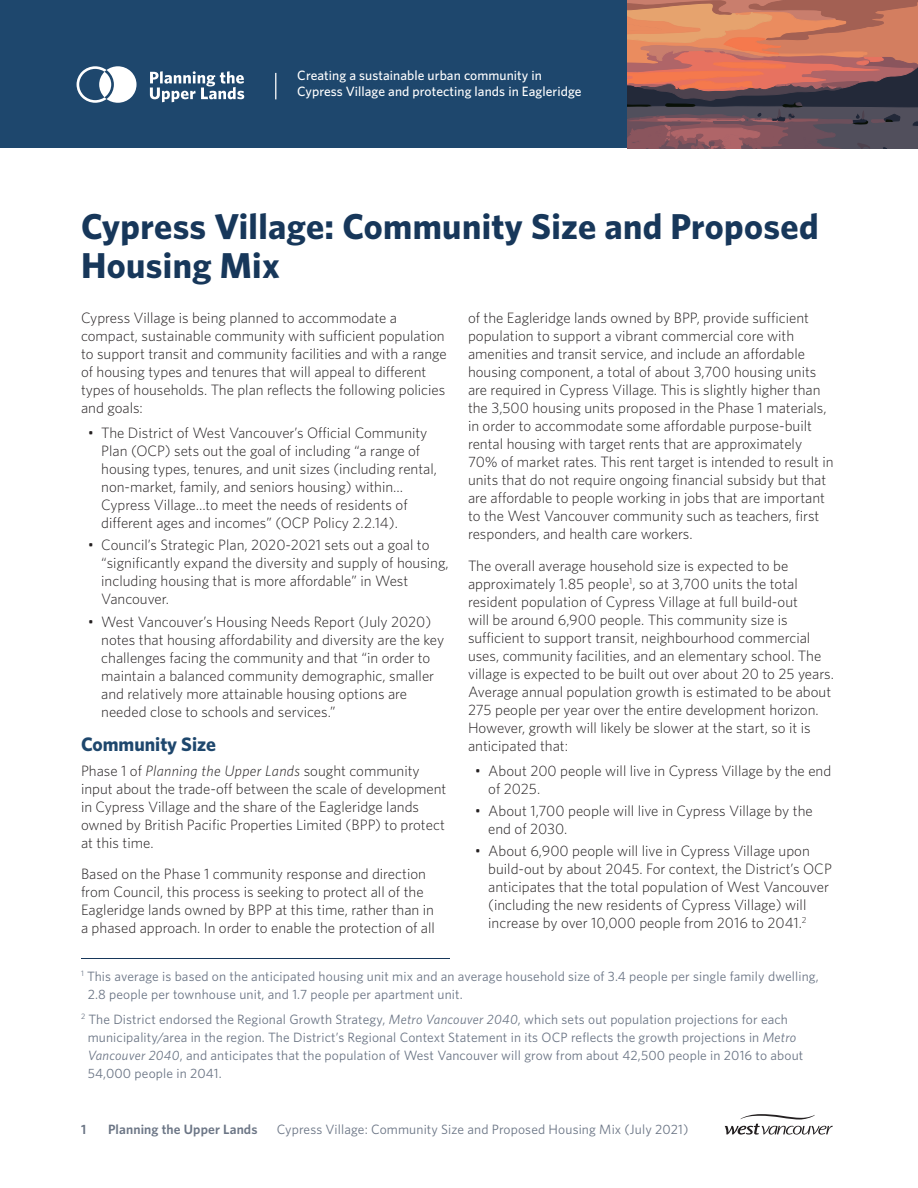
<style>
.page{position:relative;width:918px;height:1188px;background:#fff}
.page>*{position:absolute;margin:0;border:0;box-sizing:border-box;transform-origin:0 0}
.UL_H1{font:700 36px/39px "Whitney";letter-spacing:.01em;color:#17375a}
.UL_H2{font:700 19.5px "Whitney";color:#1e476d}
.UL_body{font:300 15px/18px "Whitney";color:#231f20}
.UL_caption{font:13.5px/18px "Whitney";letter-spacing:.01em;color:#6b7585}
.t1{font:500 13.5px/16.5px "Whitney";letter-spacing:.005em;color:#fff}
.t2{font:600 13.5px "Whitney";letter-spacing:.01em;color:#6b7585}
.s1{font-style:italic}
</style>
<div class="page">
<div style="left:0;top:0;width:918px;height:148px;background:#1e476d"></div>
<svg style="left:628px;top:0;width:290px;height:149px"></svg>
<svg style="left:150px;top:71px;width:94px;height:31px"></svg>
<svg style="left:77px;top:66px;width:60px;height:37px"></svg>
<svg style="left:275px;top:73px;width:1px;height:26px"></svg>
<svg style="left:725px;top:1114px;width:108px;height:21px"></svg>
<hr style="left:81px;top:958px;width:369px;height:1px;background:#17375a">
<p class="t1" style="left:297px;top:67px;width:286px">Creating a sustainable urban community in<br>Cypress Village and protecting lands in Eagleridge</p>
<h1 class="UL_H1" style="left:81px;top:206px;width:739px">Cypress Village: Community Size and Proposed<br>Housing Mix</h1>
<p class="UL_body" style="left:81px;top:309px;width:367px">Cypress Village is being planned to accommodate a compact, sustainable community with sufficient population to support transit and community facilities and with a range of housing types and tenures that will appeal to different types of households. The plan reflects the following policies and goals:</p>
<p class="UL_body" style="left:101px;top:424px;width:337px;text-indent:-14px">• The District of West Vancouver’s Official Community Plan (OCP) sets out the goal of including “a range of housing types, tenures, and unit sizes (including rental, non-market, family, and seniors housing) within… Cypress Village…to meet the needs of residents of different ages and incomes” (OCP Policy 2.2.14).</p>
<p class="UL_body" style="left:101px;top:536px;width:349px;text-indent:-14px">• Council’s Strategic Plan, 2020-2021 sets out a goal to “significantly expand the diversity and supply of housing, including housing that is more affordable” in West Vancouver.</p>
<p class="UL_body" style="left:101px;top:612px;width:344px;text-indent:-14px">• West Vancouver’s Housing Needs Report (July 2020) notes that housing affordability and diversity are the key challenges facing the community and that “in order to maintain a balanced community demographic, smaller and relatively more attainable housing options are needed close to schools and services.”</p>
<h2 class="UL_H2" style="left:81px;top:733px;width:136px">Community Size</h2>
<p class="UL_body" style="left:81px;top:762px;width:367px">Phase 1 of <span class="s1">Planning the Upper Lands</span> sought community input about the trade-off between the scale of development in Cypress Village and the share of the Eagleridge lands owned by British Pacific Properties Limited (BPP) to protect at this time.</p>
<p class="UL_body" style="left:81px;top:865px;width:355px">Based on the Phase 1 community response and direction from Council, this process is seeking to protect all of the Eagleridge lands owned by BPP at this time, rather than in a phased approach. In order to enable the protection of all</p>
<p class="UL_body" style="left:468px;top:309px;width:367px">of the Eagleridge lands owned by BPP, provide sufficient population to support a vibrant commercial core with amenities and transit service, and include an affordable housing component, a total of about 3,700 housing units are required in Cypress Village. This is slightly higher than the 3,500 housing units proposed in the Phase 1 materials, in order to accommodate some affordable purpose-built rental housing with target rents that are approximately 70% of market rates. This rent target is intended to result in units that do not require ongoing financial subsidy but that are affordable to people working in jobs that are important to the West Vancouver community such as teachers, first responders, and health care workers.</p>
<p class="UL_body" style="left:468px;top:556px;width:367px">The overall average household size is expected to be approximately 1.85 people<sup>1</sup>, so at 3,700 units the total resident population of Cypress Village at full build-out<br>will be around 6,900 people. This community size is sufficient to support transit, neighbourhood commercial uses, community facilities, and an elementary school. The village is expected to be built out over about 20 to 25 years.<br>Average annual population growth is estimated to be about 275 people per year over the entire development horizon.<br>However, growth will likely be slower at the start, so it is anticipated that:</p>
<p class="UL_body" style="left:488px;top:761px;width:345px;text-indent:-14px">• About 200 people will live in Cypress Village by the end of 2025.</p>
<p class="UL_body" style="left:488px;top:801px;width:326px;text-indent:-14px">• About 1,700 people will live in Cypress Village by the end of 2030.</p>
<p class="UL_body" style="left:488px;top:842px;width:345px;text-indent:-14px">• About 6,900 people will live in Cypress Village upon build-out by about 2045. For context, the District’s OCP anticipates that the total population of West Vancouver (including the new residents of Cypress Village) will increase by over 10,000 people from 2016 to 2041.<sup>2</sup></p>
<p class="UL_caption" style="left:88px;top:967px;width:733px;text-indent:-7px"><sup>1</sup> This average is based on the anticipated housing unit mix and an average household size of 3.4 people per single family dwelling,<br>2.8 people per townhouse unit, and 1.7 people per apartment unit.</p>
<p class="UL_caption" style="left:88px;top:1010px;width:717px;text-indent:-7px"><sup>2</sup> The District endorsed the Regional Growth Strategy, <span class="s1">Metro Vancouver 2040</span>, which sets out population projections for each municipality/area in the region. The District’s Regional Context Statement in its OCP reflects the growth projections in <span class="s1">Metro Vancouver 2040</span>, and anticipates that the population of West Vancouver will grow from about 42,500 people in 2016 to about 54,000 people in 2041.</p>
<p class="t2" style="left:81px;top:1121px;width:7px">1</p>
<p class="t2" style="left:108px;top:1121px;width:151px">Planning the Upper Lands</p>
<p class="UL_caption" style="left:277px;top:1120px;width:413px">Cypress Village: Community Size and Proposed Housing Mix (July 2021)</p>
</div>
